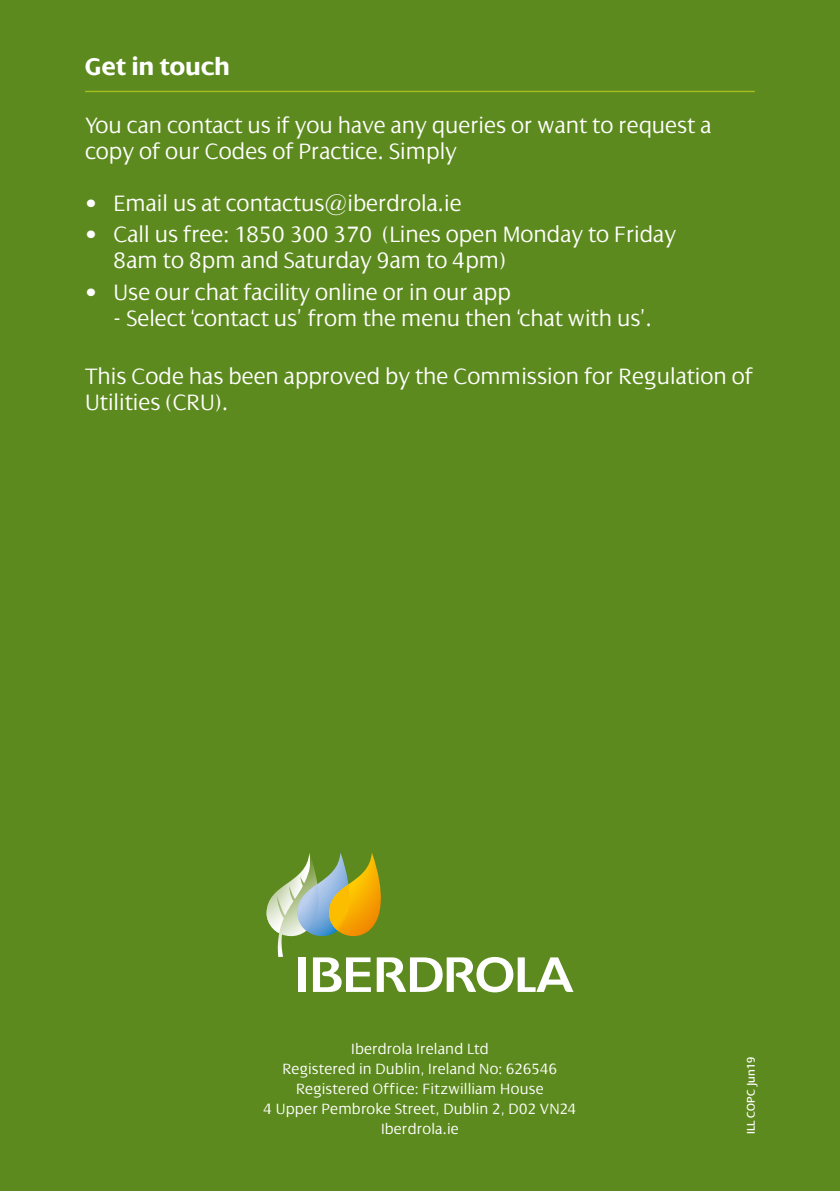
<style>
.page{position:relative;width:840px;height:1191px;background:#fff}
.page>*{position:absolute;margin:0;border:0;box-sizing:border-box;transform-origin:0 0}
.t1{font:700 26px "Dialog LT Pro";color:#fff}
.t2{font:300 24px/26px "Dialog LT Pro";color:#fff}
.t3{font:300 16px/20px "Dialog LT Pro";letter-spacing:.01em;color:#fff;text-align:center}
.t4{font:12px "Dialog LT Pro";letter-spacing:.01em;color:#fff}
</style>
<div class="page">
<div style="left:0;top:0;width:839px;height:1191px;background:#5d8a1e"></div>
<hr style="left:85px;top:91px;width:669px;height:1px;background:#a5bc1e">
<svg style="left:266px;top:853px;width:307px;height:139px"></svg>
<p class="t1" style="left:85px;top:52px;width:146px">Get in touch</p>
<p class="t2" style="left:85px;top:112px;width:627px">You can contact us if you have any queries or want to request a copy of our Codes of Practice. Simply</p>
<p class="t2" style="left:85px;top:190px;width:378px">• Email us at contactus@iberdrola.ie</p>
<p class="t2" style="left:113px;top:222px;width:563px;text-indent:-28px">• Call us free: 1850 300 370 (Lines open Monday to Friday<br>8am to 8pm and Saturday 9am to 4pm)</p>
<p class="t2" style="left:85px;top:279px;width:427px">• Use our chat facility online or in our app</p>
<p class="t2" style="left:113px;top:305px;width:540px">- Select ‘contact us’ from the menu then ‘chat with us’.</p>
<p class="t2" style="left:85px;top:363px;width:669px">This Code has been approved by the Commission for Regulation of<br>Utilities (CRU).</p>
<p class="t3" style="left:263px;top:1039px;width:314px">Iberdrola Ireland Ltd<br>Registered in Dublin, Ireland No: 626546<br>Registered Office: Fitzwilliam House<br>4 Upper Pembroke Street, Dublin 2, D02 VN24<br>Iberdrola.ie</p>
<p class="t4" style="left:744px;top:1134px;width:79px;rotate:-90deg">ILL COPC Jun19</p>
</div>
